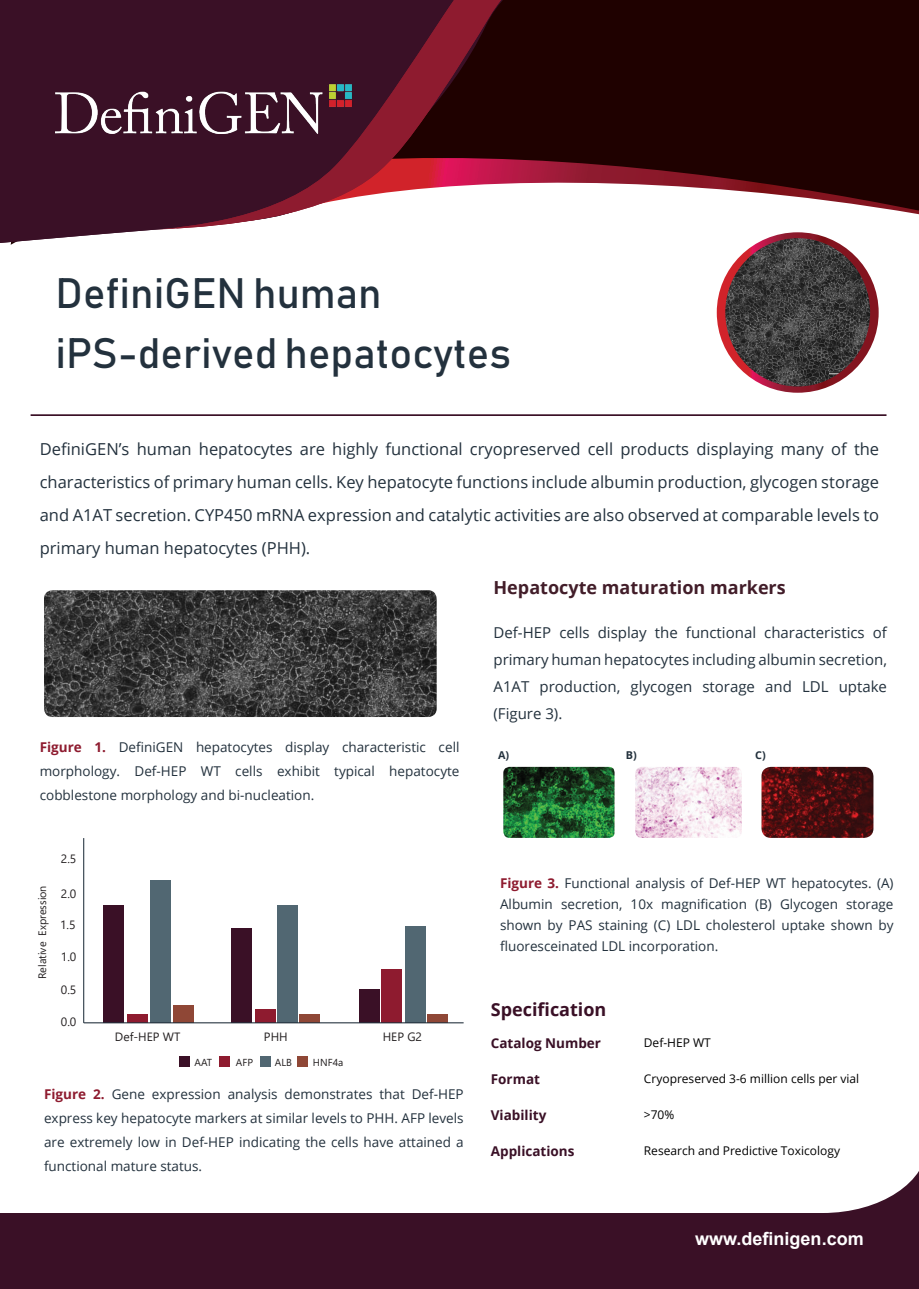
<style>
.page{position:relative;width:919px;height:1289px;background:#fff}
.page>*{position:absolute;margin:0;border:0;box-sizing:border-box;transform-origin:0 0}
.t1{font:42px "Bahnschrift";color:#23313d}
.t2{font:700 18px "Open Sans";color:#421d29}
.t3{font:700 18px "Arial";color:#fff}
.t4{font:700 18px "Open Sans";color:#3a1026}
.t5{font:16.5px/33px "Open Sans";color:#23313d;text-align:justify}
.t6{font:15px/27px "Open Sans";color:#23313d;text-align:justify}
.t7{font:13.5px/24px "Open Sans";color:#23313d;text-align:justify}
.t8{font:700 13.5px "Open Sans";color:#3a1026}
.t9{font:12px "Open Sans";color:#000}
.t10{font:12px "Segoe UI";color:#231f20}
.t11{font:10.8px "Segoe UI";color:#231f20}
.t12{font:700 10.8px "Open Sans";color:#23313d}
.t13{font:10.2px "Segoe UI";color:#231f20}
.s1{font-weight:700;color:#8e1b2f}
</style>
<div class="page">
<svg style="left:0;top:1172px;width:918px;height:116px;fill:#3a1026"></svg>
<svg style="left:704px;top:0;width:214px;height:233px;fill:#1f0100"></svg>
<svg style="left:10px;top:0;width:694px;height:245px;fill:#1f0100"></svg>
<svg style="left:0;top:0;width:463px;height:243px;background:#573446"></svg>
<svg style="left:156px;top:0;width:431px;height:229px;fill:#1f0100"></svg>
<svg style="left:176px;top:0;width:325px;height:229px;background:#662e3f"></svg>
<img style="left:56px;top:82px;width:297px;height:52px">
<svg style="left:719px;top:233px;width:158px;height:158px"></svg>
<img style="left:725px;top:238px;width:145px;height:148px">
<div style="left:0;top:0;width:12px;height:147px;background:#3a1026"></div>
<div style="left:803px;top:0;width:115px;height:28px;background:#1f0100"></div>
<div style="left:867px;top:1220px;width:39px;height:56px;background:#3a1026"></div>
<img style="left:44px;top:590px;width:392px;height:127px">
<div style="left:103px;top:905px;width:20px;height:117px;background:#3a1026"></div>
<div style="left:231px;top:928px;width:20px;height:94px;background:#3a1026"></div>
<div style="left:359px;top:989px;width:20px;height:33px;background:#3a1026"></div>
<div style="left:127px;top:1014px;width:21px;height:8px;background:#8e1b2f"></div>
<div style="left:255px;top:1009px;width:20px;height:13px;background:#8e1b2f"></div>
<div style="left:381px;top:969px;width:20px;height:53px;background:#8e1b2f"></div>
<div style="left:173px;top:1005px;width:20px;height:17px;background:#8f4736"></div>
<div style="left:299px;top:1014px;width:21px;height:8px;background:#8f4736"></div>
<div style="left:427px;top:1014px;width:21px;height:8px;background:#8f4736"></div>
<div style="left:180px;top:1056px;width:10px;height:10px;background:#3a1026"></div>
<div style="left:219px;top:1056px;width:10px;height:10px;background:#8e1b2f"></div>
<div style="left:260px;top:1056px;width:10px;height:10px;background:#516772"></div>
<div style="left:298px;top:1056px;width:10px;height:10px;background:#8f4736"></div>
<div style="left:150px;top:880px;width:20px;height:142px;background:#516772"></div>
<div style="left:277px;top:905px;width:21px;height:117px;background:#516772"></div>
<div style="left:405px;top:925px;width:20px;height:97px;background:#516772"></div>
<hr style="left:83px;top:838px;width:1px;height:184px;background:#23313d">
<hr style="left:84px;top:1022px;width:379px;height:1px;background:#23313d">
<img style="left:635px;top:766px;width:106px;height:71px">
<img style="left:761px;top:766px;width:112px;height:71px">
<img style="left:503px;top:766px;width:112px;height:71px">
<p class="t1" style="left:56px;top:267px;width:327px">DefiniGEN human</p>
<p class="t1" style="left:56px;top:327px;width:457px">iPS-derived hepatocytes</p>
<p class="t5" style="left:40px;top:432px;width:840px">DefiniGEN’s human hepatocytes are highly functional cryopreserved cell products displaying many of the characteristics of primary human cells. Key hepatocyte functions include albumin production, glycogen storage and A1AT secretion. CYP450 mRNA expression and catalytic activities are also observed at comparable levels to primary human hepatocytes (PHH).</p>
<p class="t2" style="left:493px;top:575px;width:294px">Hepatocyte maturation markers</p>
<p class="t7" style="left:40px;top:735px;width:421px"><span class="s1">Figure 1.</span> DefiniGEN hepatocytes display characteristic cell morphology. Def-HEP WT cells exhibit typical hepatocyte cobblestone morphology and bi-nucleation.</p>
<p class="t11" style="left:32px;top:978px;width:95px;rotate:-90deg">Relative Expression</p>
<p class="t10" style="left:61px;top:847px;width:17px">2.5</p>
<p class="t10" style="left:61px;top:882px;width:17px">2.0</p>
<p class="t10" style="left:60px;top:913px;width:17px">1.5</p>
<p class="t10" style="left:61px;top:945px;width:17px">1.0</p>
<p class="t10" style="left:61px;top:977px;width:17px">0.5</p>
<p class="t10" style="left:61px;top:1009px;width:17px">0.0</p>
<p class="t10" style="left:115px;top:1025px;width:67px">Def-HEP WT</p>
<p class="t10" style="left:264px;top:1025px;width:25px">PHH</p>
<p class="t10" style="left:383px;top:1025px;width:41px">HEP G2</p>
<p class="t13" style="left:194px;top:1052px;width:19px">AAT</p>
<p class="t13" style="left:236px;top:1052px;width:19px">AFP</p>
<p class="t13" style="left:275px;top:1052px;width:19px">ALB</p>
<p class="t13" style="left:313px;top:1052px;width:32px">HNF4a</p>
<p class="t7" style="left:44px;top:1081px;width:421px"><span class="s1">Figure 2.</span> Gene expression analysis demonstrates that Def-HEP express key hepatocyte markers at similar levels to PHH. AFP levels are extremely low in Def-HEP indicating the cells have attained a functional mature status.</p>
<p class="t6" style="left:493px;top:619px;width:395px">Def-HEP cells display the functional characteristics of primary human hepatocytes including albumin secretion, A1AT production, glycogen storage and LDL uptake (Figure 3).</p>
<p class="t12" style="left:498px;top:747px;width:13px">A)</p>
<p class="t12" style="left:625px;top:747px;width:12px">B)</p>
<p class="t12" style="left:755px;top:747px;width:12px">C)</p>
<p class="t7" style="left:500px;top:872px;width:395px;line-height:21px"><span class="s1">Figure 3.</span> Functional analysis of Def-HEP WT hepatocytes. (A)<br>Albumin secretion, 10x magnification (B) Glycogen storage shown by PAS staining (C) LDL cholesterol uptake shown by fluoresceinated LDL incorporation.</p>
<p class="t4" style="left:491px;top:996px;width:117px">Specification</p>
<p class="t8" style="left:491px;top:1033px;width:112px">Catalog Number</p>
<p class="t8" style="left:491px;top:1069px;width:51px">Format</p>
<p class="t8" style="left:491px;top:1105px;width:57px">Viability</p>
<p class="t8" style="left:491px;top:1141px;width:85px">Applications</p>
<p class="t9" style="left:643px;top:1034px;width:69px">Def-HEP WT</p>
<p class="t9" style="left:643px;top:1070px;width:217px">Cryopreserved 3-6 million cells per vial</p>
<p class="t9" style="left:643px;top:1106px;width:32px">&gt;70%</p>
<p class="t9" style="left:643px;top:1142px;width:198px">Research and Predictive Toxicology</p>
<p class="t3" style="left:695px;top:1225px;width:170px">www.definigen.com</p>
</div>
